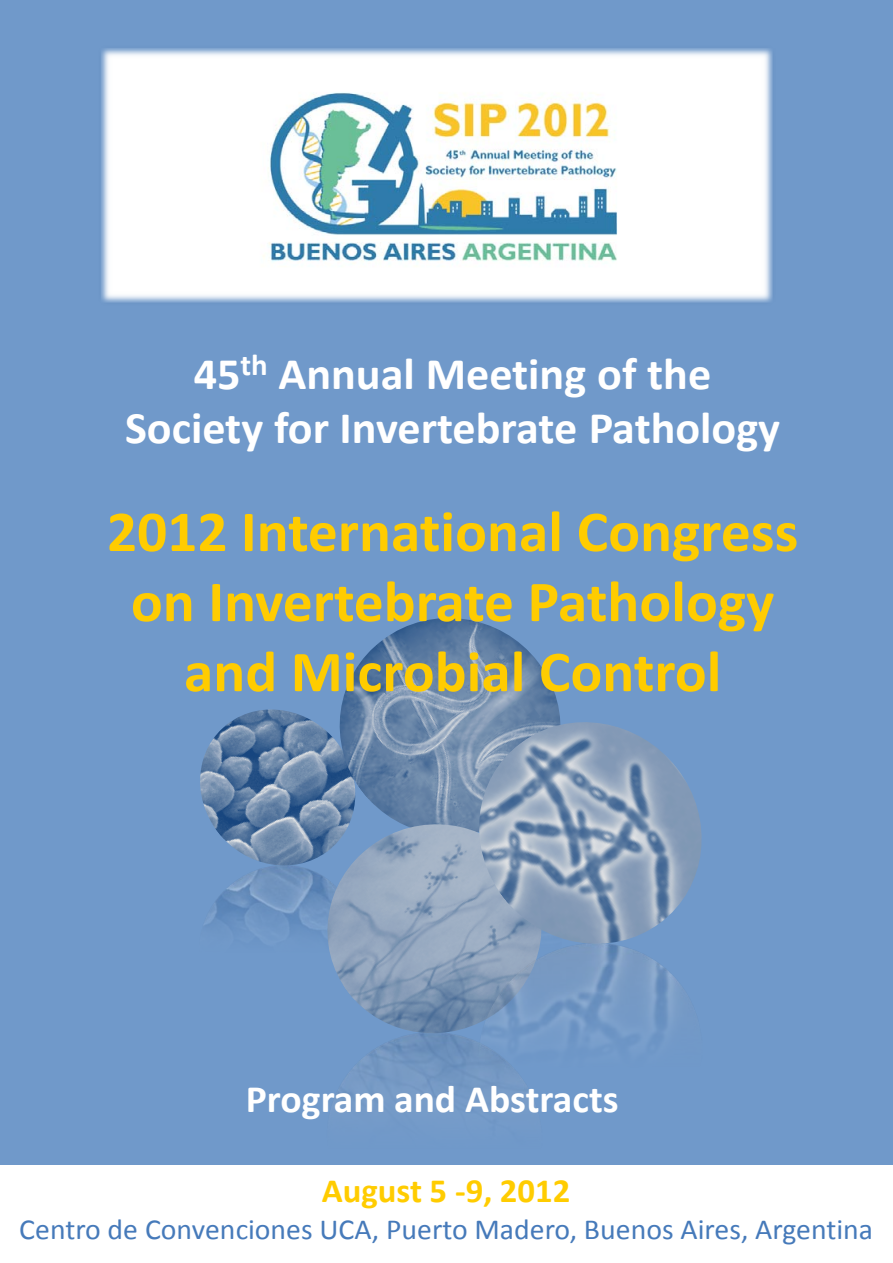
<style>
.page{position:relative;width:893px;height:1263px;background:#fff}
.page>*{position:absolute;margin:0;border:0;box-sizing:border-box;transform-origin:0 0}
.t1{font:700 58.35px/70.1px "Calibri";color:#fc0;text-align:center}
.t2{font:700 45.3px/54.4px "Calibri";color:#fff;text-align:center}
.t3{font:700 38.85px "Calibri";color:#fff}
.t4{font:700 34.05px "Calibri";color:#fc0}
.t5{font:29.25px "Calibri";color:#467aba}
</style>
<div class="page">
<div style="left:0;top:0;width:892px;height:1263px;background:#7099ca"></div>
<div style="left:0;top:1202px;width:892px;height:61px;background:#fff"></div>
<div style="left:0;top:1165px;width:892px;height:87px;background:#fff"></div>
<img style="left:204px;top:876px;width:109px;height:53px">
<svg style="left:200px;top:709px;width:125px;height:167px"></svg>
<svg style="left:325px;top:618px;width:234px;height:193px"></svg>
<img style="left:338px;top:1047px;width:140px;height:49px">
<svg style="left:313px;top:811px;width:165px;height:236px"></svg>
<img style="left:478px;top:959px;width:202px;height:121px">
<svg style="left:465px;top:707px;width:237px;height:252px"></svg>
<img style="left:101px;top:48px;width:672px;height:254px">
<img style="left:248px;top:81px;width:395px;height:190px">
<img style="left:415px;top:758px;width:95px;height:94px">
<p class="t2" style="left:125px;top:344px;width:656px">45<sup>th</sup> Annual Meeting of the<br>Society for Invertebrate Pathology</p>
<p class="t1" style="left:107px;top:494px;width:693px">2012 International Congress on Invertebrate Pathology and Microbial Control</p>
<p class="t3" style="left:246px;top:1075px;width:374px">Program and Abstracts</p>
<p class="t4" style="left:322px;top:1170px;width:250px">August 5 -9, 2012</p>
<p class="t5" style="left:19px;top:1211px;width:855px">Centro de Convenciones UCA, Puerto Madero, Buenos Aires, Argentina</p>
</div>
